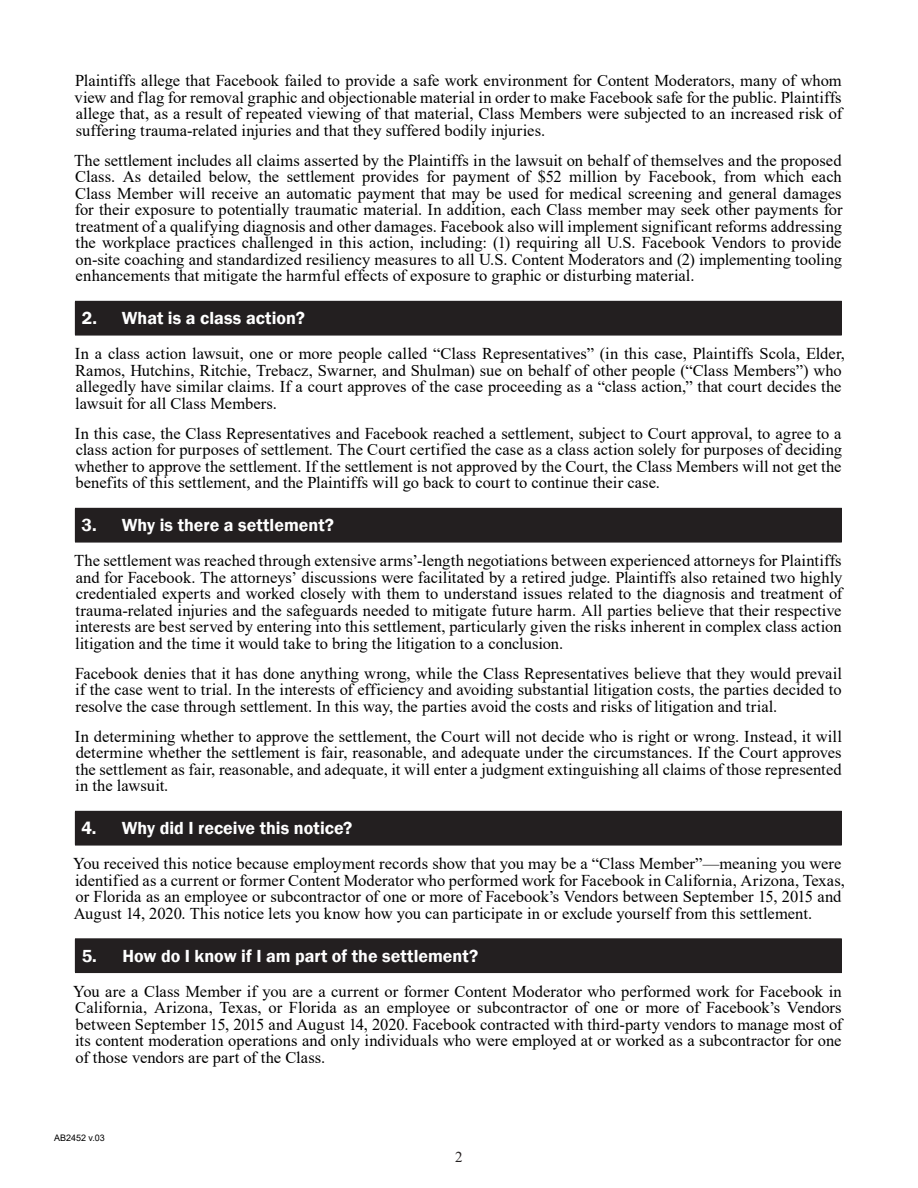
<style>
.page{position:relative;width:918px;height:1188px;background:#fff}
.page>*{position:absolute;margin:0;border:0;box-sizing:border-box;transform-origin:0 0}
.t1{font:600 18px "Franklin Gothic";color:#fff}
.Body_Copy{font:16.5px/16.5px "Times New Roman";color:#000;text-align:justify}
.t2{font:15px "Times New Roman";color:#231f20}
.t3{font:9px "Arial";color:#000}
</style>
<div class="page">
<div style="left:75px;top:301px;width:766px;height:34px;background:#231f20"></div>
<hr style="left:75px;top:301px;width:767px;height:1px;background:#231f20">
<hr style="left:841px;top:302px;width:1px;height:33px;background:#231f20">
<hr style="left:75px;top:335px;width:767px;height:1px;background:#231f20">
<div style="left:75px;top:508px;width:766px;height:34px;background:#231f20"></div>
<hr style="left:75px;top:508px;width:767px;height:1px;background:#231f20">
<hr style="left:841px;top:509px;width:1px;height:33px;background:#231f20">
<hr style="left:75px;top:542px;width:767px;height:1px;background:#231f20">
<div style="left:75px;top:811px;width:766px;height:34px;background:#231f20"></div>
<hr style="left:75px;top:811px;width:767px;height:1px;background:#231f20">
<hr style="left:841px;top:812px;width:1px;height:33px;background:#231f20">
<hr style="left:75px;top:845px;width:767px;height:1px;background:#231f20">
<div style="left:75px;top:939px;width:766px;height:34px;background:#231f20"></div>
<hr style="left:75px;top:938px;width:767px;height:1px;background:#231f20">
<hr style="left:841px;top:939px;width:1px;height:33px;background:#231f20">
<hr style="left:75px;top:972px;width:767px;height:1px;background:#231f20">
<p class="Body_Copy" style="left:75px;top:72px;width:769px">Plaintiffs allege that Facebook failed to provide a safe work environment for Content Moderators, many of whom view and flag for removal graphic and objectionable material in order to make Facebook safe for the public. Plaintiffs allege that, as a result of repeated viewing of that material, Class Members were subjected to an increased risk of suffering trauma-related injuries and that they suffered bodily injuries.</p>
<p class="Body_Copy" style="left:74px;top:152px;width:770px">The settlement includes all claims asserted by the Plaintiffs in the lawsuit on behalf of themselves and the proposed Class. As detailed below, the settlement provides for payment of $52 million by Facebook, from which each Class Member will receive an automatic payment that may be used for medical screening and general damages for their exposure to potentially traumatic material. In addition, each Class member may seek other payments for treatment of a qualifying diagnosis and other damages. Facebook also will implement significant reforms addressing the workplace practices challenged in this action, including: (1) requiring all U.S. Facebook Vendors to provide on-site coaching and standardized resiliency measures to all U.S. Content Moderators and (2) implementing tooling enhancements that mitigate the harmful effects of exposure to graphic or disturbing material.</p>
<p class="t1" style="left:82px;top:307px;width:225px">2. What is a class action?</p>
<p class="Body_Copy" style="left:75px;top:345px;width:772px;text-align:left">In a class action lawsuit, one or more people called “Class Representatives” (in this case, Plaintiffs Scola, Elder, Ramos, Hutchins, Ritchie, Trebacz, Swarner, and Shulman) sue on behalf of other people (“Class Members”) who allegedly have similar claims. If a court approves of the case proceeding as a “class action,” that court decides the lawsuit for all Class Members.</p>
<p class="Body_Copy" style="left:75px;top:425px;width:769px">In this case, the Class Representatives and Facebook reached a settlement, subject to Court approval, to agree to a class action for purposes of settlement. The Court certified the case as a class action solely for purposes of deciding whether to approve the settlement. If the settlement is not approved by the Court, the Class Members will not get the benefits of this settlement, and the Plaintiffs will go back to court to continue their case.</p>
<p class="t1" style="left:82px;top:514px;width:254px">3. Why is there a settlement?</p>
<p class="Body_Copy" style="left:74px;top:552px;width:770px">The settlement was reached through extensive arms’-length negotiations between experienced attorneys for Plaintiffs and for Facebook. The attorneys’ discussions were facilitated by a retired judge. Plaintiffs also retained two highly credentialed experts and worked closely with them to understand issues related to the diagnosis and treatment of trauma-related injuries and the safeguards needed to mitigate future harm. All parties believe that their respective interests are best served by entering into this settlement, particularly given the risks inherent in complex class action litigation and the time it would take to bring the litigation to a conclusion.</p>
<p class="Body_Copy" style="left:75px;top:665px;width:768px">Facebook denies that it has done anything wrong, while the Class Representatives believe that they would prevail if the case went to trial. In the interests of efficiency and avoiding substantial litigation costs, the parties decided to resolve the case through settlement. In this way, the parties avoid the costs and risks of litigation and trial.</p>
<p class="Body_Copy" style="left:75px;top:728px;width:769px">In determining whether to approve the settlement, the Court will not decide who is right or wrong. Instead, it will determine whether the settlement is fair, reasonable, and adequate under the circumstances. If the Court approves the settlement as fair, reasonable, and adequate, it will enter a judgment extinguishing all claims of those represented in the lawsuit.</p>
<p class="t1" style="left:81px;top:817px;width:273px">4. Why did I receive this notice?</p>
<p class="Body_Copy" style="left:73px;top:855px;width:773px;text-align:left">You received this notice because employment records show that you may be a “Class Member”—meaning you were identified as a current or former Content Moderator who performed work for Facebook in California, Arizona, Texas, or Florida as an employee or subcontractor of one or more of Facebook’s Vendors between September 15, 2015 and August 14, 2020. This notice lets you know how you can participate in or exclude yourself from this settlement.</p>
<p class="t1" style="left:82px;top:945px;width:398px">5. How do I know if I am part of the settlement?</p>
<p class="Body_Copy" style="left:73px;top:983px;width:771px">You are a Class Member if you are a current or former Content Moderator who performed work for Facebook in California, Arizona, Texas, or Florida as an employee or subcontractor of one or more of Facebook’s Vendors between September 15, 2015 and August 14, 2020. Facebook contracted with third-party vendors to manage most of its content moderation operations and only individuals who were employed at or worked as a subcontractor for one of those vendors are part of the Class.</p>
<p class="t3" style="left:54px;top:1131px;width:52px">AB2452 v.03</p>
<p class="t2" style="left:455px;top:1146px;width:9px">2</p>
</div>
